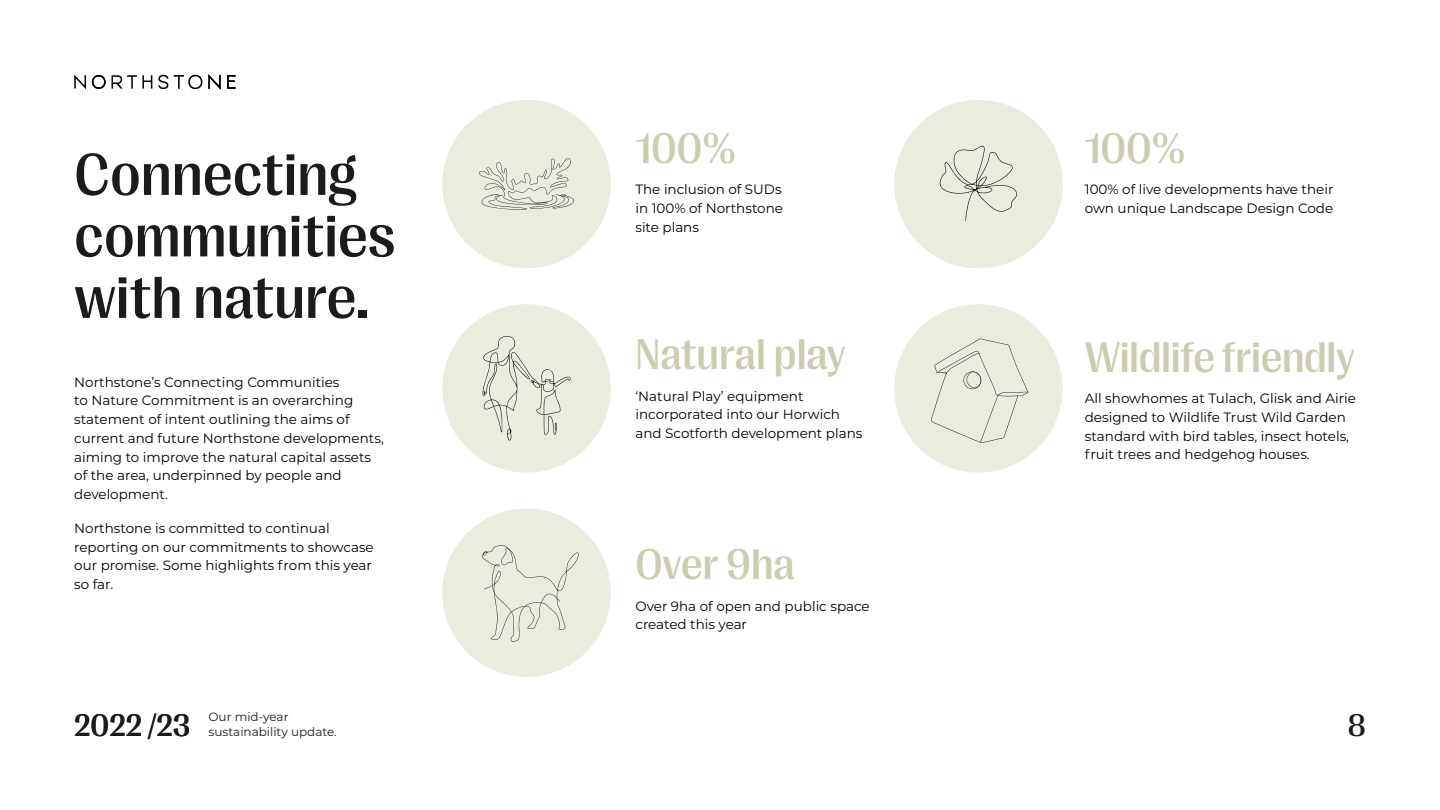
<style>
.page{position:relative;width:1440px;height:810px;background:#fff}
.page>*{position:absolute;margin:0;border:0;box-sizing:border-box;transform-origin:0 0}
.t1{font:500 60px/61.5px "PP Right Gothic";color:#1b1b1b}
.t2{font:500 43.5px "PP Right Gothic";letter-spacing:-.01em;color:#ccccb2}
.t3{font:500 31.65px "PP Right Gothic";color:#1b1b1b}
.t4{font:13.5px/18.8px "Montserrat";color:#000}
.t5{font:12px/14.4px "Montserrat";color:#1b1b1b}
</style>
<div class="page">
<div style="left:442px;top:100px;width:169px;height:168px;background:#ebebe0;border-radius:50%"></div>
<div style="left:442px;top:304px;width:169px;height:169px;background:#ebebe0;border-radius:50%"></div>
<div style="left:442px;top:509px;width:169px;height:168px;background:#ebebe0;border-radius:50%"></div>
<div style="left:894px;top:304px;width:169px;height:169px;background:#ebebe0;border-radius:50%"></div>
<div style="left:894px;top:100px;width:169px;height:168px;background:#ebebe0;border-radius:50%"></div>
<svg style="left:482px;top:545px;width:97px;height:97px"></svg>
<svg style="left:483px;top:336px;width:88px;height:105px"></svg>
<svg style="left:479px;top:158px;width:95px;height:52px"></svg>
<svg style="left:940px;top:145px;width:77px;height:77px"></svg>
<svg style="left:931px;top:338px;width:97px;height:105px"></svg>
<svg style="left:92px;top:75px;width:60px;height:14px"></svg>
<svg style="left:74px;top:75px;width:12px;height:14px"></svg>
<svg style="left:208px;top:74px;width:28px;height:16px"></svg>
<svg style="left:158px;top:75px;width:44px;height:14px"></svg>
<h1 class="t1" style="left:74px;top:143px;width:323px">Connecting communities with nature.</h1>
<p class="t4" style="left:74px;top:372px;width:311px">Northstone’s Connecting Communities<br>to Nature Commitment is an overarching statement of intent outlining the aims of current and future Northstone developments, aiming to improve the natural capital assets of the area, underpinned by people and development.</p>
<p class="t4" style="left:74px;top:518px;width:301px">Northstone is committed to continual reporting on our commitments to showcase our promise. Some highlights from this year so far.</p>
<h2 class="t2" style="left:635px;top:124px;width:102px">100%</h2>
<p class="t4" style="left:635px;top:179px;width:149px;text-align:justify">The inclusion of SUDs in 100% of Northstone site plans</p>
<h2 class="t2" style="left:635px;top:331px;width:212px">Natural play</h2>
<p class="t4" style="left:635px;top:386px;width:229px">‘Natural Play’ equipment incorporated into our Horwich and Scotforth development plans</p>
<h2 class="t2" style="left:635px;top:540px;width:161px">Over 9ha</h2>
<p class="t4" style="left:635px;top:596px;width:236px">Over 9ha of open and public space created this year</p>
<h2 class="t2" style="left:1085px;top:124px;width:102px">100%</h2>
<p class="t4" style="left:1085px;top:179px;width:250px">100% of live developments have their own unique Landscape Design Code</p>
<h2 class="t2" style="left:1085px;top:333px;width:272px">Wildlife friendly</h2>
<p class="t4" style="left:1085px;top:388px;width:273px">All showhomes at Tulach, Glisk and Airie designed to Wildlife Trust Wild Garden standard with bird tables, insect hotels, fruit trees and hedgehog houses.</p>
<h3 class="t3" style="left:74px;top:708px;width:117px">2022 /23</h3>
<p class="t5" style="left:209px;top:709px;width:130px">Our mid-year sustainability update.</p>
<h3 class="t3" style="left:1348px;top:708px;width:20px">8</h3>
</div>
